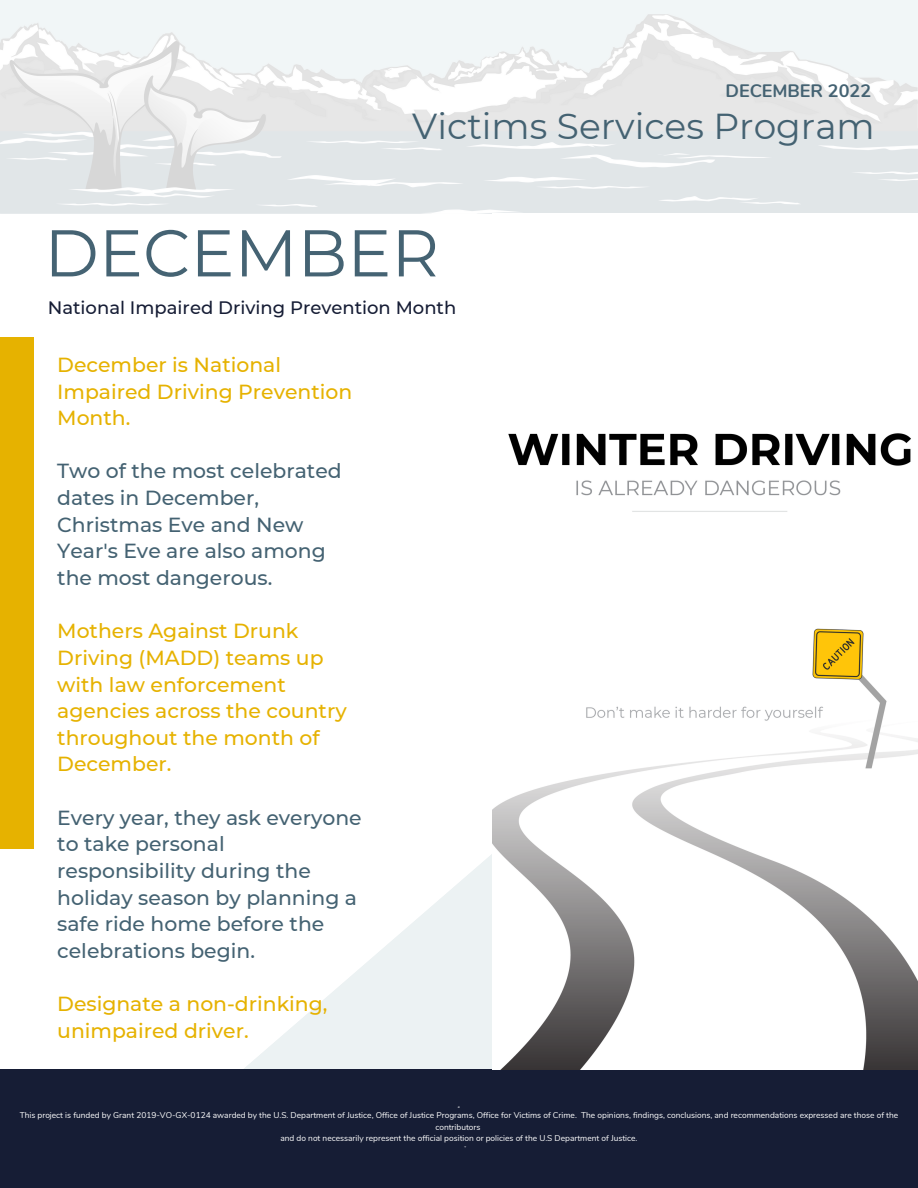
<style>
.page{position:relative;width:918px;height:1188px;background:#fff}
.page>*{position:absolute;margin:0;border:0;box-sizing:border-box;transform-origin:0 0}
.t1{font:66px "Montserrat";color:#456373}
.t2{font:36px "Montserrat";color:#446272}
.t3{font:500 20.4px/26.7px "Montserrat";color:#446272}
.t4{font:500 20.4px/26.7px "Montserrat";color:#e6b200}
.t5{font:500 18px "Montserrat";color:#161d35}
.t6{font:700 18px "Nunito";color:#446272}
.t7{font:8.4px/11.4px "Nunito";color:#fff;text-align:center}
.t8{font:3.75px "Nunito";color:#fff}
</style>
<div class="page">
<svg style="left:125px;top:809px;width:793px;height:261px"></svg>
<div style="left:0;top:1070px;width:918px;height:118px;background:#161d35"></div>
<img style="left:0;top:0;width:918px;height:214px">
<div style="left:0;top:337px;width:34px;height:512px;background:#e6b200"></div>
<img style="left:493px;top:213px;width:425px;height:856px">
<h3 class="t6" style="left:726px;top:79px;width:147px">DECEMBER 2022</h3>
<h2 class="t2" style="left:412px;top:104px;width:464px">Victims Services Program</h2>
<h1 class="t1" style="left:44px;top:213px;width:396px">DECEMBER</h1>
<h3 class="t5" style="left:48px;top:297px;width:410px">National Impaired Driving Prevention Month</h3>
<h3 class="t4" style="left:57px;top:351px;width:297px">December is National<br>Impaired Driving Prevention<br>Month.</h3>
<h3 class="t3" style="left:57px;top:458px;width:286px">Two of the most celebrated dates in December,<br>Christmas Eve and New<br>Year's Eve are also among the most dangerous.</h3>
<h3 class="t4" style="left:57px;top:618px;width:291px">Mothers Against Drunk<br>Driving (MADD) teams up with law enforcement agencies across the country throughout the month of<br>December.</h3>
<h3 class="t3" style="left:57px;top:804px;width:306px">Every year, they ask everyone to take personal responsibility during the holiday season by planning a safe ride home before the celebrations begin.</h3>
<h3 class="t4" style="left:57px;top:990px;width:272px">Designate a non-drinking, unimpaired driver.</h3>
<p class="t8" style="left:458px;top:1105px;width:4px">a</p>
<p class="t7" style="left:20px;top:1110px;width:880px">This project is funded by Grant 2019-VO-GX-0124 awarded by the U.S. Department of Justice, Office of Justice Programs, Office for Victims of Crime. The opinions, findings, conclusions, and recommendations expressed are those of the contributors<br>and do not necessarily represent the official position or policies of the U.S Department of Justice.</p>
<p class="t8" style="left:464px;top:1144px;width:4px">+</p>
</div>
